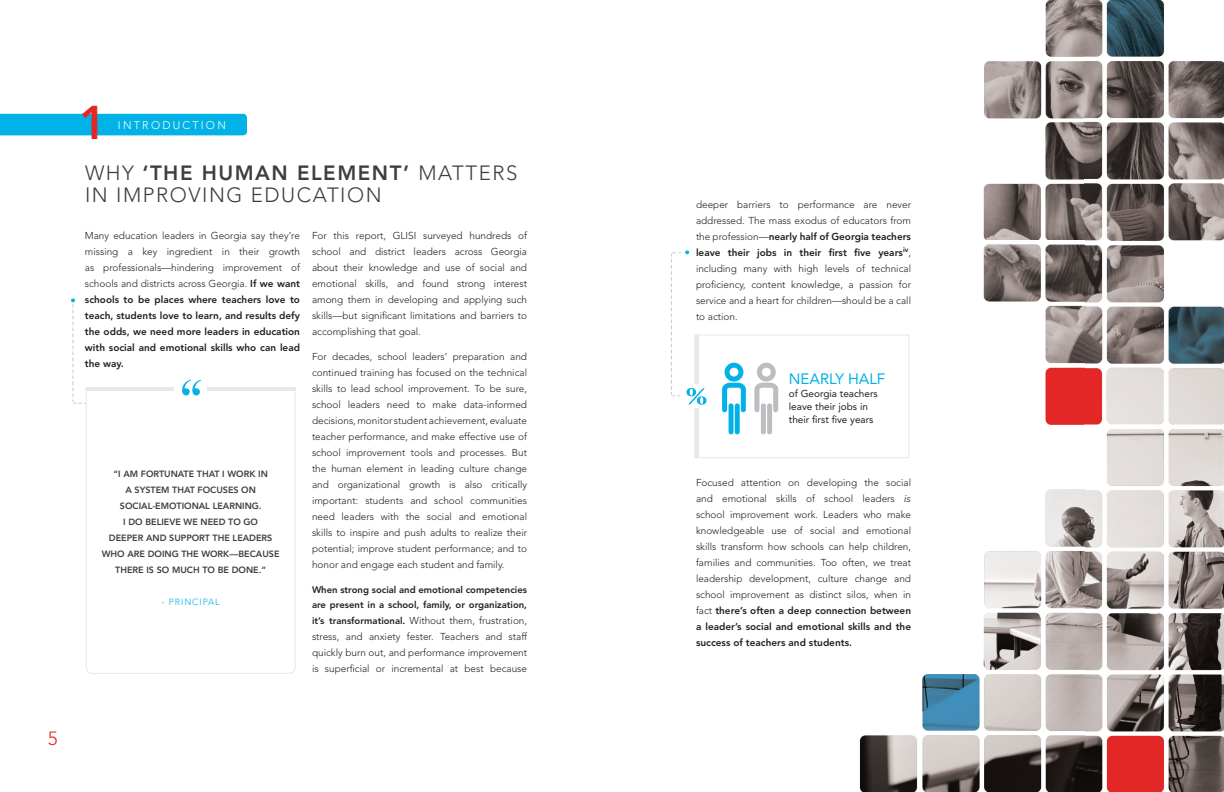
<style>
.page{position:relative;width:1224px;height:792px;background:#fff}
.page>*{position:absolute;margin:0;border:0;box-sizing:border-box;transform-origin:0 0}
.t1{font:800 46.9px "Avenir";color:#e42625}
.t2{font:300 20.5px/22px "Avenir";letter-spacing:.075em;color:#3e3e3f}
.t3{font:300 19px "Avenir";color:#e42625}
.t4{font:15px "Avenir";color:#02b2e6}
.t5{font:300 11px "Avenir";letter-spacing:.2em;color:#fff}
.t6{font:300 10px/16px "Avenir";color:#231f20;text-align:justify}
.t7{font:800 10px/16px "Avenir";color:#231f20;text-align:justify}
.t8{font:10px/13px "Avenir";color:#231f20}
.t9{font:800 9.5px/15px "Avenir";color:#231f20}
.t10{font:800 9px/16px "Avenir";color:#3e3e3f;text-align:center}
.t11{font:300 9px "Avenir";letter-spacing:.1em;color:#02b2e6}
.s1{font-weight:800}
.s2{font-weight:300}
.s3{font-weight:800;font-size:9.5px}
.s4{font-family:"Avenir Next LT Pro";font-weight:400;font-style:italic}
</style>
<div class="page">
<img style="left:859px;top:0;width:365px;height:792px">
<div style="left:0;top:114px;width:247px;height:21px;background:#02b2e6"></div>
<svg style="left:86px;top:391px;width:210px;height:283px"></svg>
<hr style="left:86px;top:387px;width:210px;height:4px;background:#e6e7e9">
<div style="left:174px;top:379px;width:33px;height:16px;background:#fff"></div>
<svg style="left:182px;top:380px;width:19px;height:15px"></svg>
<svg style="left:722px;top:363px;width:24px;height:49px"></svg>
<div style="left:729px;top:403px;width:5px;height:31px;background:#02b2e6;border-radius:3px"></div>
<div style="left:735px;top:403px;width:5px;height:31px;background:#02b2e6;border-radius:3px"></div>
<svg style="left:754px;top:363px;width:24px;height:49px"></svg>
<div style="left:761px;top:403px;width:5px;height:31px;background:#bcbdc0;border-radius:3px"></div>
<div style="left:767px;top:403px;width:5px;height:31px;background:#bcbdc0;border-radius:3px"></div>
<hr style="left:695px;top:335px;width:4px;height:123px;background:#e6e7e9">
<div style="left:694px;top:334px;width:215px;height:124px;border:1px solid #e6e7e9"></div>
<div style="left:685px;top:385px;width:24px;height:23px;background:#fff"></div>
<svg style="left:671px;top:250px;width:36px;height:155px"></svg>
<svg style="left:71px;top:298px;width:16px;height:106px"></svg>
<h3 class="t3" style="left:48px;top:727px;width:11px">5</h3>
<h1 class="t1" style="left:79px;top:95px;width:29px">1</h1>
<p class="t5" style="left:118px;top:119px;width:109px">INTRODUCTION</p>
<h2 class="t2" style="left:85px;top:162px;width:434px">WHY <span class="s1">‘THE HUMAN ELEMENT’</span> MATTERS<br>IN IMPROVING EDUCATION</h2>
<p class="t7" style="left:85px;top:227px;width:217px"><span class="s2">Many education leaders in Georgia say they’re missing a key ingredient in their growth as professionals—hindering improvement of schools and districts across Georgia.</span> If we want schools to be places where teachers love to teach, students love to learn, and results defy the odds, we need more leaders in education with social and emotional skills who can lead the way.</p>
<p class="t6" style="left:312px;top:227px;width:217px">For this report, GLISI surveyed hundreds of school and district leaders across Georgia about their knowledge and use of social and emotional skills, and found strong interest among them in developing and applying such skills—but significant limitations and barriers to accomplishing that goal.</p>
<p class="t6" style="left:312px;top:348px;width:217px">For decades, school leaders’ preparation and continued training has focused on the technical skills to lead school improvement. To be sure, school leaders need to make data-informed decisions, monitor student achievement, evaluate teacher performance, and make effective use of school improvement tools and processes. But the human element in leading culture change and organizational growth is also critically important: students and school communities need leaders with the social and emotional skills to inspire and push adults to realize their potential; improve student performance; and to honor and engage each student and family.</p>
<p class="t9" style="left:312px;top:582px;width:217px">When strong social and emotional competencies are present in a school, family, or organization,</p>
<p class="t6" style="left:312px;top:612px;width:217px"><span class="s3">it’s transformational.</span> Without them, frustration, stress, and anxiety fester. Teachers and staff quickly burn out, and performance improvement is superficial or incremental at best because</p>
<p class="t10" style="left:102px;top:466px;width:179px">“I AM FORTUNATE THAT I WORK IN<br>A SYSTEM THAT FOCUSES ON<br>SOCIAL-EMOTIONAL LEARNING.<br>I DO BELIEVE WE NEED TO GO<br>DEEPER AND SUPPORT THE LEADERS<br>WHO ARE DOING THE WORK—BECAUSE<br>THERE IS SO MUCH TO BE DONE.”</p>
<p class="t11" style="left:162px;top:597px;width:60px">- PRINCIPAL</p>
<p class="t6" style="left:696px;top:196px;width:217px">deeper barriers to performance are never addressed. The mass exodus of educators from the profession—<span class="s1">nearly half of Georgia teachers leave their jobs in their first five years</span><sup>iv</sup>, including many with high levels of technical proficiency, content knowledge, a passion for service and a heart for children—should be a call to action.</p>
<h3 class="t4" style="left:789px;top:371px;width:98px">NEARLY HALF</h3>
<p class="t8" style="left:789px;top:388px;width:90px">of Georgia teachers leave their jobs in their first five years</p>
<p class="t6" style="left:696px;top:474px;width:217px">Focused attention on developing the social and emotional skills of school leaders <span class="s4">is </span>school improvement work. Leaders who make knowledgeable use of social and emotional skills transform how schools can help children, families and communities. Too often, we treat leadership development, culture change and school improvement as distinct silos, when in fact <span class="s1">there’s often a deep connection between a leader’s social and emotional skills and the success of teachers and students.</span></p>
</div>
